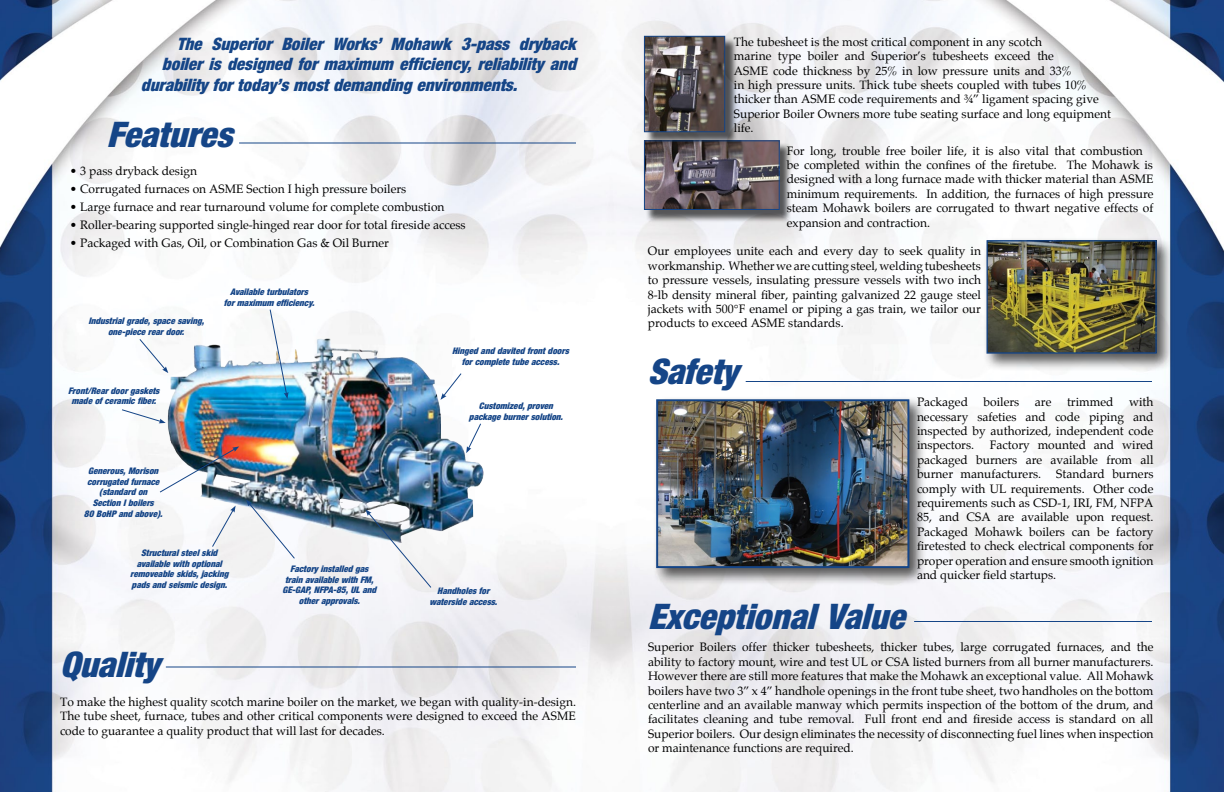
<style>
.page{position:relative;width:1224px;height:792px;background:#fff}
.page>*{position:absolute;margin:0;border:0;box-sizing:border-box;transform-origin:0 0}
.t1{font:35px "Harvest Ital";color:#154587}
.t2{font:17px "Harvest Ital";color:#154587}
.t3{font:12px/14.4px "Palatino";color:#000;text-align:justify}
.t4{font:9px/10.8px "Harvest Ital";color:#154587;text-align:center}
</style>
<div class="page">
<img style="left:0;top:0;width:1224px;height:792px">
<img style="left:128px;top:314px;width:389px;height:253px">
<hr style="left:239px;top:142px;width:337px;height:2px;background:#154587">
<hr style="left:166px;top:666px;width:410px;height:2px;background:#154587">
<div style="left:983px;top:236px;width:191px;height:135px;background:#000;opacity:.65"></div>
<img style="left:989px;top:242px;width:166px;height:110px">
<div style="left:987px;top:240px;width:170px;height:114px;border:1px solid #154587"></div>
<hr style="left:746px;top:381px;width:406px;height:1px;background:#154587">
<hr style="left:914px;top:621px;width:238px;height:1px;background:#154587">
<div style="left:645px;top:142px;width:147px;height:80px;background:#000;opacity:.65"></div>
<img style="left:646px;top:142px;width:132px;height:66px">
<div style="left:644px;top:140px;width:136px;height:70px;border:1px solid #154587"></div>
<div style="left:645px;top:37px;width:93px;height:108px;background:#000;opacity:.65"></div>
<img style="left:646px;top:38px;width:77px;height:92px">
<div style="left:644px;top:36px;width:81px;height:96px;border:1px solid #154587"></div>
<div style="left:652px;top:395px;width:275px;height:190px;background:#000;opacity:.65"></div>
<img style="left:659px;top:402px;width:247px;height:163px">
<div style="left:656px;top:399px;width:253px;height:169px;border:2px solid #154587"></div>
<svg style="left:139px;top:338px;width:29px;height:35px"></svg>
<svg style="left:269px;top:309px;width:20px;height:90px"></svg>
<svg style="left:440px;top:373px;width:22px;height:27px"></svg>
<svg style="left:466px;top:423px;width:16px;height:30px"></svg>
<svg style="left:365px;top:509px;width:67px;height:79px"></svg>
<svg style="left:246px;top:500px;width:49px;height:59px"></svg>
<svg style="left:211px;top:506px;width:25px;height:42px"></svg>
<svg style="left:121px;top:409px;width:45px;height:14px"></svg>
<img style="left:159px;top:446px;width:80px;height:47px">
<h2 class="t2" style="left:177px;top:36px;width:401px">The Superior Boiler Works’ Mohawk 3-pass dryback</h2>
<h2 class="t2" style="left:162px;top:56px;width:416px">boiler is designed for maximum efficiency, reliability and</h2>
<h2 class="t2" style="left:141px;top:76px;width:378px">durability for today’s most demanding environments.</h2>
<h1 class="t1" style="left:107px;top:118px;width:127px">Features</h1>
<p class="t3" style="left:70px;top:164px;width:129px">• 3 pass dryback design</p>
<p class="t3" style="left:70px;top:182px;width:338px">• Corrugated furnaces on ASME Section I high pressure boilers</p>
<p class="t3" style="left:70px;top:200px;width:376px">• Large furnace and rear turnaround volume for complete combustion</p>
<p class="t3" style="left:70px;top:218px;width:397px">• Roller-bearing supported single-hinged rear door for total fireside access</p>
<p class="t3" style="left:70px;top:236px;width:321px">• Packaged with Gas, Oil, or Combination Gas &amp; Oil Burner</p>
<p class="t4" style="left:88px;top:316px;width:117px">Industrial grade, space saving, one-piece rear door.</p>
<p class="t4" style="left:68px;top:385px;width:93px">Front/Rear door gaskets made of ceramic fiber.</p>
<p class="t4" style="left:224px;top:287px;width:92px">Available turbulators for maximum efficiency.</p>
<p class="t4" style="left:84px;top:465px;width:80px">Generous, Morison corrugated furnace (standard on<br>Section I boilers<br>80 BoHP and above).</p>
<p class="t4" style="left:130px;top:548px;width:100px">Structural steel skid available with optional removeable skids, jacking pads and seismic design.</p>
<p class="t4" style="left:282px;top:563px;width:95px">Factory installed gas train available with FM,<br>GE-GAP, NFPA-85, UL and other approvals.</p>
<p class="t4" style="left:452px;top:346px;width:118px">Hinged and davited front doors for complete tube access.</p>
<p class="t4" style="left:469px;top:401px;width:95px">Customized, proven package burner solution.</p>
<p class="t4" style="left:429px;top:586px;width:69px">Handholes for waterside access.</p>
<h1 class="t1" style="left:60px;top:648px;width:101px">Quality</h1>
<p class="t3" style="left:60px;top:695px;width:518px">To make the highest quality scotch marine boiler on the market, we began with quality-in-design.<br>The tube sheet, furnace, tubes and other critical components were designed to exceed the ASME code to guarantee a quality product that will last for decades.</p>
<p class="t3" style="left:734px;top:35px;width:379px;text-align:left">The tubesheet is the most critical component in any scotch<br>marine type boiler and Superior’s tubesheets exceed the<br>ASME code thickness by 25% in low pressure units and 33%<br>in high pressure units. Thick tube sheets coupled with tubes 10% thicker than ASME code requirements and ¾” ligament spacing give Superior Boiler Owners more tube seating surface and long equipment life.</p>
<p class="t3" style="left:787px;top:144px;width:368px;text-align:left">For long, trouble free boiler life, it is also vital that combustion be completed within the confines of the firetube. The Mohawk is designed with a long furnace made with thicker material than ASME minimum requirements. In addition, the furnaces of high pressure steam Mohawk boilers are corrugated to thwart negative effects of expansion and contraction.</p>
<p class="t3" style="left:648px;top:244px;width:335px">Our employees unite each and every day to seek quality in workmanship. Whether we are cutting steel, welding tubesheets to pressure vessels, insulating pressure vessels with two inch 8-lb density mineral fiber, painting galvanized 22 gauge steel jackets with 500°F enamel or piping a gas train, we tailor our products to exceed ASME standards.</p>
<h1 class="t1" style="left:648px;top:354px;width:91px">Safety</h1>
<p class="t3" style="left:917px;top:395px;width:53px">Packaged</p>
<p class="t3" style="left:984px;top:395px;width:37px">boilers</p>
<p class="t3" style="left:1035px;top:395px;width:18px">are</p>
<p class="t3" style="left:1067px;top:395px;width:48px">trimmed</p>
<p class="t3" style="left:917px;top:395px;width:238px;text-indent:212px">with necessary safeties and code piping and inspected by authorized, independent code inspectors.</p>
<p class="t3" style="left:917px;top:438px;width:238px;text-indent:73px">Factory mounted and wired packaged burners are available from all burner manufacturers.</p>
<p class="t3" style="left:917px;top:467px;width:238px;text-indent:139px">Standard burners comply with UL requirements. Other code requirements such as CSD-1, IRI, FM, NFPA 85, and CSA are available upon request.<br>Packaged Mohawk boilers can be factory firetested to check electrical components for proper operation and ensure smooth ignition and quicker field startups.</p>
<h1 class="t1" style="left:648px;top:600px;width:258px">Exceptional Value</h1>
<p class="t3" style="left:648px;top:640px;width:507px">Superior Boilers offer thicker tubesheets, thicker tubes, large corrugated furnaces, and the ability to factory mount, wire and test UL or CSA listed burners from all burner manufacturers.<br>However there are still more features that make the Mohawk an exceptional value. All Mohawk boilers have two 3” x 4” handhole openings in the front tube sheet, two handholes on the bottom centerline and an available manway which permits inspection of the bottom of the drum, and facilitates cleaning and tube removal. Full front end and fireside access is standard on all Superior boilers. Our design eliminates the necessity of disconnecting fuel lines when inspection or maintenance functions are required.</p>
</div>
